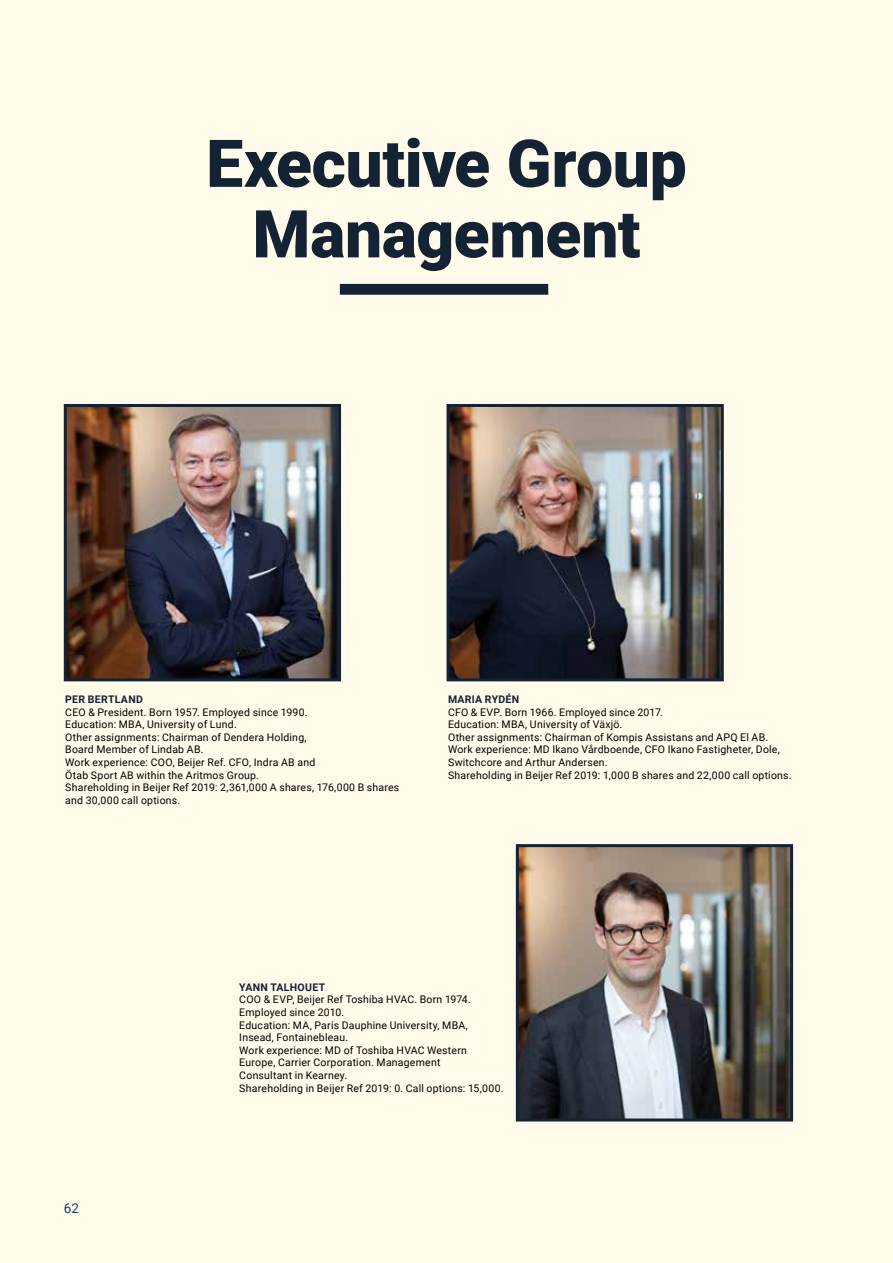
<style>
.page{position:relative;width:893px;height:1263px;background:#fffae9}
.page>*{position:absolute;margin:0;border:0;box-sizing:border-box;transform-origin:0 0}
.t1{font:900 66px/70.5px "Roboto";letter-spacing:-.005em;color:#132334;text-align:center}
.t2{font:13.5px "Roboto";color:#184460}
.t3{font:10.5px/12.6px "Roboto";letter-spacing:.02em;color:#000}
.t4{font:700 10.5px "Roboto";letter-spacing:.03em;color:#132334}
</style>
<div class="page">
<div style="left:340px;top:284px;width:208px;height:11px;background:#132334"></div>
<img style="left:68px;top:408px;width:269px;height:269px">
<div style="left:64px;top:404px;width:277px;height:277px;border:3px solid #132334"></div>
<img style="left:451px;top:408px;width:269px;height:269px">
<div style="left:447px;top:404px;width:277px;height:277px;border:3px solid #132334"></div>
<img style="left:520px;top:848px;width:269px;height:269px">
<div style="left:516px;top:844px;width:277px;height:277px;border:3px solid #132334"></div>
<h1 class="t1" style="left:206px;top:126px;width:482px">Executive Group<br>Management</h1>
<p class="t4" style="left:65px;top:692px;width:79px">PER BERTLAND</p>
<p class="t3" style="left:65px;top:705px;width:336px">CEO &amp; President. Born 1957. Employed since 1990.<br>Education: MBA, University of Lund.<br>Other assignments: Chairman of Dendera Holding,<br>Board Member of Lindab AB.<br>Work experience: COO, Beijer Ref. CFO, Indra AB and<br>Ötab Sport AB within the Aritmos Group.<br>Shareholding in Beijer Ref 2019: 2,361,000 A shares, 176,000 B shares and 30,000 call options.</p>
<p class="t4" style="left:448px;top:692px;width:73px">MARIA RYDÉN</p>
<p class="t3" style="left:448px;top:705px;width:345px">CFO &amp; EVP. Born 1966. Employed since 2017.<br>Education: MBA, University of Växjö.<br>Other assignments: Chairman of Kompis Assistans and APQ El AB.<br>Work experience: MD Ikano Vårdboende, CFO Ikano Fastigheter, Dole, Switchcore and Arthur Andersen.<br>Shareholding in Beijer Ref 2019: 1,000 B shares and 22,000 call options.</p>
<p class="t2" style="left:64px;top:1198px;width:17px">62</p>
<p class="t4" style="left:239px;top:979px;width:87px">YANN TALHOUET</p>
<p class="t3" style="left:239px;top:993px;width:266px">COO &amp; EVP, Beijer Ref Toshiba HVAC. Born 1974.<br>Employed since 2010.<br>Education: MA, Paris Dauphine University, MBA, Insead, Fontainebleau.<br>Work experience: MD of Toshiba HVAC Western Europe, Carrier Corporation. Management<br>Consultant in Kearney.<br>Shareholding in Beijer Ref 2019: 0. Call options: 15,000.</p>
</div>
